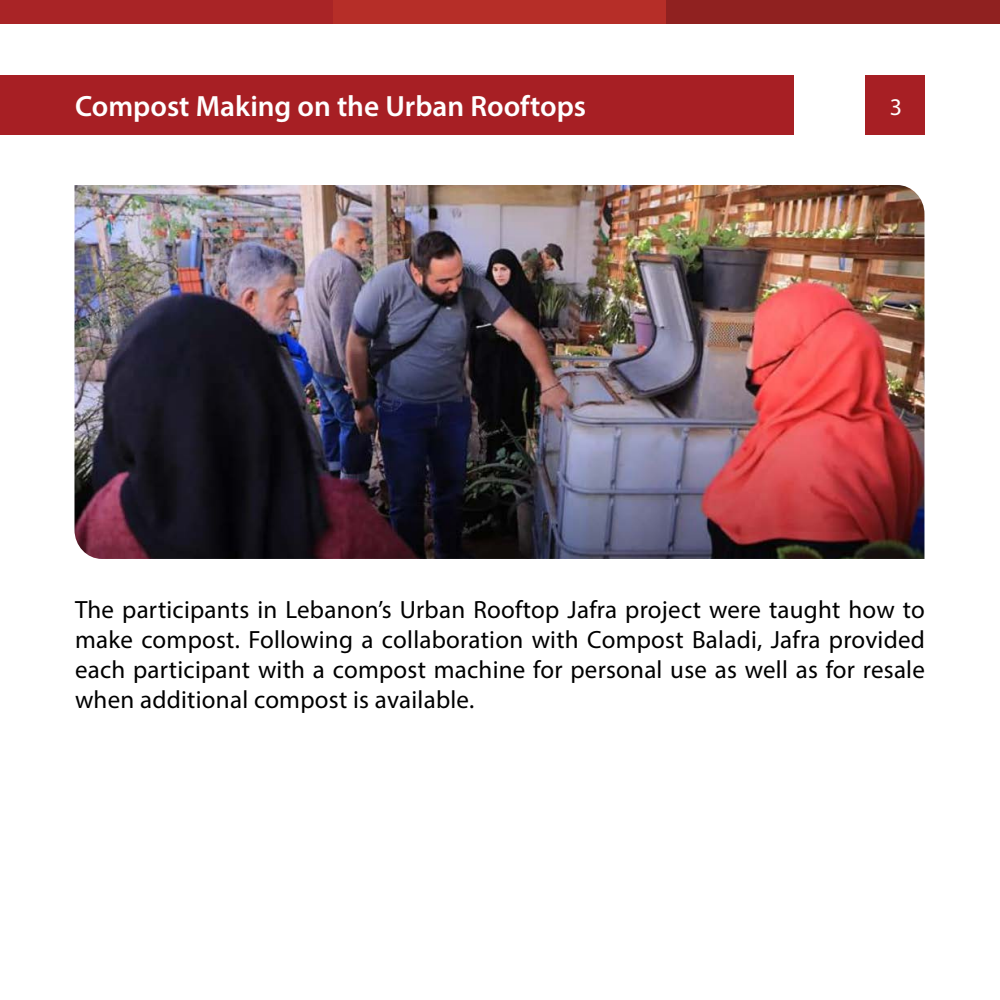
<style>
.page{position:relative;width:1000px;height:1000px;background:#fff}
.page>*{position:absolute;margin:0;border:0;box-sizing:border-box;transform-origin:0 0}
.t1{font:600 29.38px "Myriad Pro";color:#fff}
.t2{font:25px/30px "Myriad Pro";letter-spacing:.01em;color:#000;text-align:justify}
.t3{font:24px "Myriad Pro";color:#fff}
</style>
<div class="page">
<div style="left:0;top:75px;width:794px;height:60px;background:#a71f24"></div>
<div style="left:865px;top:75px;width:60px;height:60px;background:#a71f24"></div>
<div style="left:0;top:0;width:333px;height:24px;background:#a92426"></div>
<div style="left:333px;top:0;width:334px;height:24px;background:#b62e28"></div>
<div style="left:667px;top:0;width:333px;height:24px;background:#902120"></div>
<img style="left:74px;top:185px;width:850px;height:374px">
<p class="t1" style="left:75px;top:87px;width:513px">Compost Making on the Urban Rooftops</p>
<p class="t3" style="left:890px;top:92px;width:14px">3</p>
<p class="t2" style="left:75px;top:594px;width:851px">The participants in Lebanons’ Urban Rooftop Jafra project were taught how to make compost. Following a collaboration with Compost Baladi, Jafra provided each participant with a compost machine for personal use as well as for resale when additional compost is available.</p>
</div>
